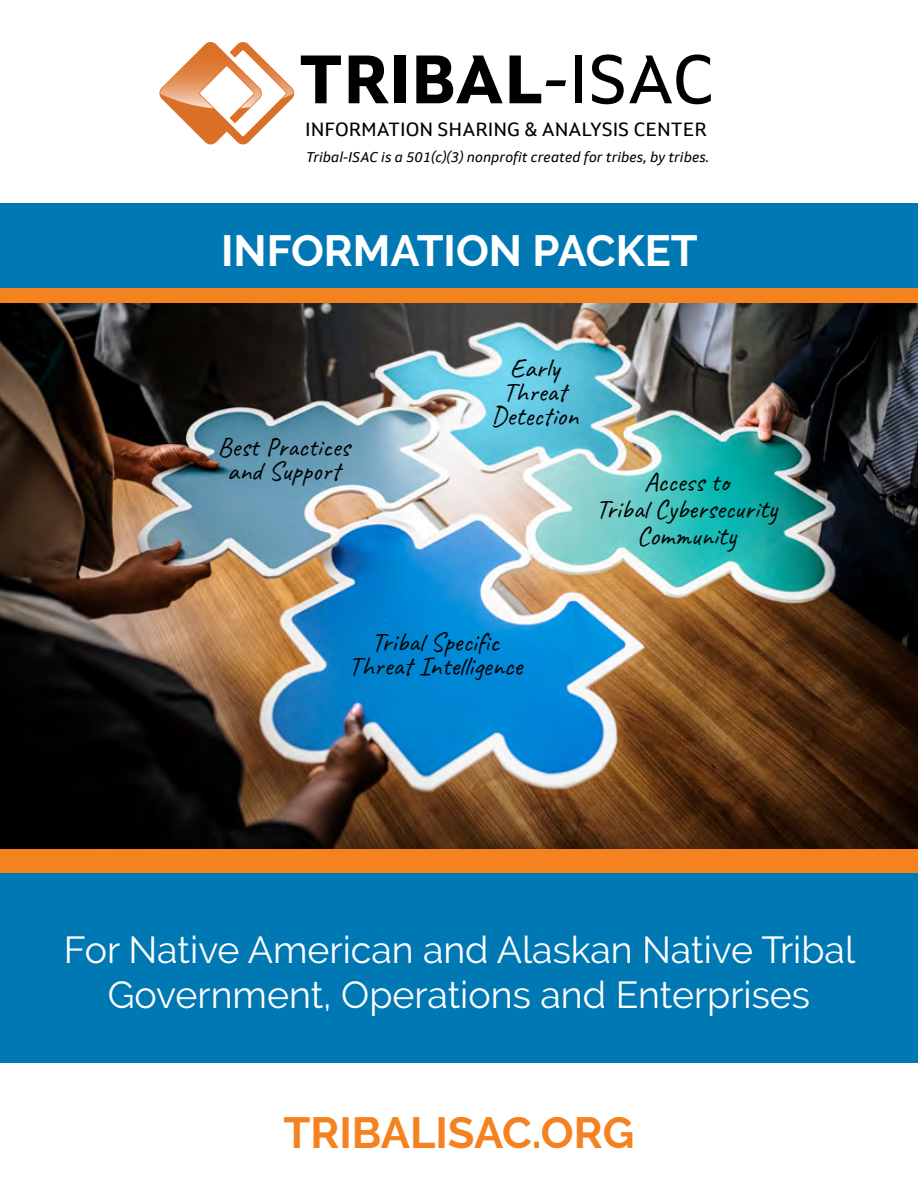
<style>
.page{position:relative;width:918px;height:1188px;background:#fff}
.page>*{position:absolute;margin:0;border:0;box-sizing:border-box;transform-origin:0 0}
.t1{font:700 68.25px "Setimo";color:#000}
.t2{font:700 43.5px "Raleway";color:#fff}
.t3{font:700 43.5px "Raleway";color:#f58220}
.t4{font:37.5px/45px "Raleway";color:#fff;text-align:center}
.t5{font:27px/24px "Caveat";color:#000;text-align:center}
.t6{font:19.05px "Setimo";color:#000}
.t7{font:italic 14.1px "Setimo";color:#000}
.s1{font-weight:400}
</style>
<div class="page">
<div style="left:0;top:873px;width:918px;height:190px;background:#0078b3"></div>
<div style="left:0;top:284px;width:918px;height:589px;background:#f58220"></div>
<div style="left:0;top:203px;width:918px;height:85px;background:#0078b3"></div>
<svg style="left:159px;top:42px;width:136px;height:103px"></svg>
<img style="left:0;top:303px;width:918px;height:546px">
<p class="t1" style="left:298px;top:38px;width:418px">TRIBAL<span class="s1">-ISAC</span></p>
<p class="t6" style="left:305px;top:117px;width:403px">INFORMATION SHARING &amp; ANALYSIS CENTER</p>
<p class="t7" style="left:306px;top:149px;width:405px">Tribal-ISAC is a 501(c)(3) nonprofit created for tribes, by tribes.</p>
<p class="t2" style="left:221px;top:226px;width:478px">INFORMATION PACKET</p>
<p class="t5" style="left:218px;top:435px;width:134px">Best Practices and Support</p>
<p class="t5" style="left:510px;top:356px;width:51px">Early</p>
<p class="t5" style="left:503px;top:380px;width:65px">Threat</p>
<p class="t5" style="left:491px;top:404px;width:89px">Detection</p>
<p class="t5" style="left:644px;top:470px;width:86px">Access to</p>
<p class="t5" style="left:596px;top:496px;width:183px;line-height:27px">Tribal Cybersecurity<br>Community</p>
<p class="t5" style="left:371px;top:630px;width:129px">Tribal Specific</p>
<p class="t5" style="left:349px;top:654px;width:175px">Threat Intelligence</p>
<p class="t4" style="left:64px;top:927px;width:793px">For Native American and Alaskan Native Tribal<br>Government, Operations and Enterprises</p>
<p class="t3" style="left:284px;top:1107px;width:352px">TRIBALISAC.ORG</p>
</div>
